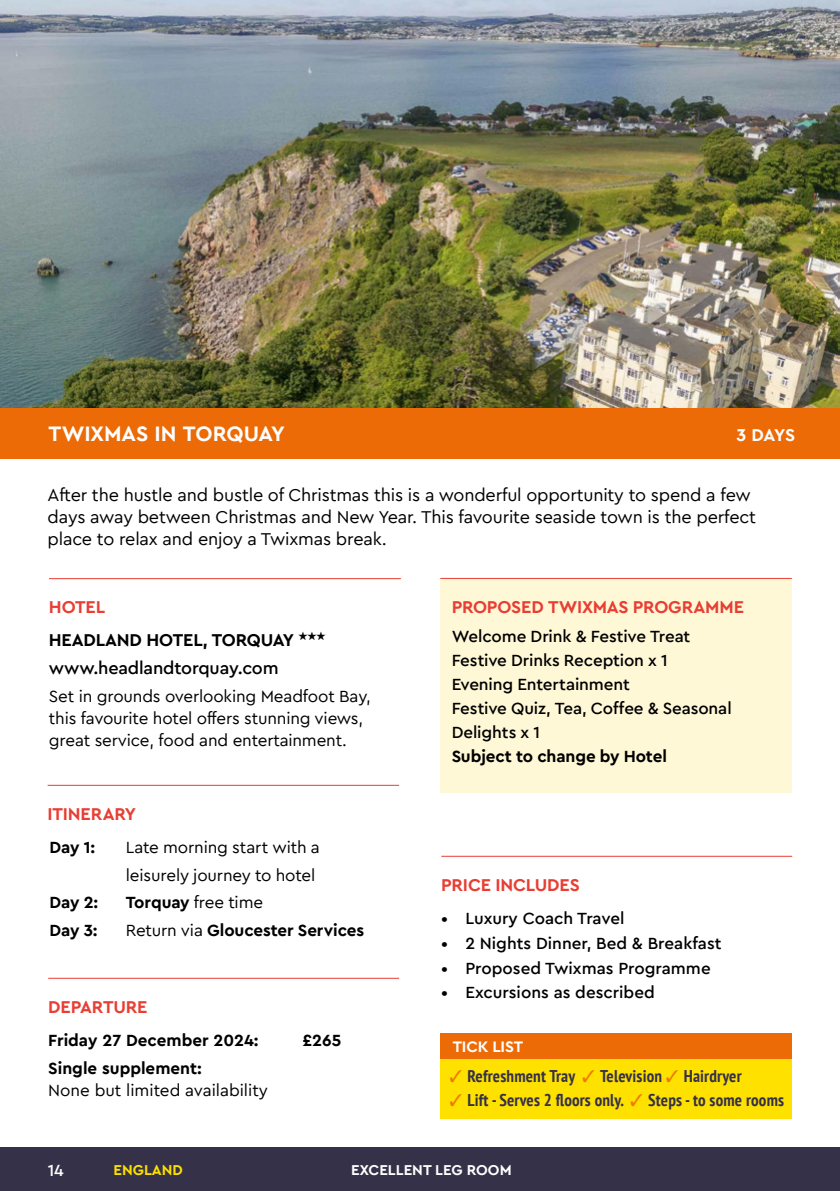
<style>
.page{position:relative;width:840px;height:1191px;background:#fff}
.page>*{position:absolute;margin:0;border:0;box-sizing:border-box;transform-origin:0 0}
.TOUR_destination{font:700 22px "Cera Pro Macmillan";letter-spacing:-.005em;color:#fff}
.TOUR_COPY{font:18px/22px "Cera Pro Macmillan";letter-spacing:-.01em;color:#000}
.ORANGE_HEADINGS{font:700 18px "Cera Pro Macmillan";letter-spacing:-.01em;color:#e83e33}
.Web_address_Hotel{font:700 18px "Cera Pro Macmillan";letter-spacing:-.01em;color:#000}
.Web_address_Hotel-2{font:500 18px "Cera Pro Macmillan";letter-spacing:-.01em;color:#000}
.TOUR_destination-2{font:700 18px "Cera Pro Macmillan";color:#fff}
.Hotel_copy{font:500 17px/24px "Cera Pro Macmillan";letter-spacing:-.005em;color:#000}
.Hotel_copy-2{font:17px/22px "Cera Pro Macmillan";letter-spacing:-.01em;color:#000}
.Tick_list_copy{font:700 condensed 17px "PT Sans";letter-spacing:.01em;color:#353148}
.ITINERARY_copy{font:17px "Cera Pro Macmillan";letter-spacing:-.01em;color:#000}
.DEPARTURE_COST_Copy{font:17px/22px "Cera Pro Macmillan";color:#000}
.ITINERARY_copy-2{font:700 17px "Cera Pro Macmillan";letter-spacing:-.005em;color:#000}
.DEPARTURE_COST_Copy-2{font:700 17px "Cera Pro Macmillan";color:#000}
.Hotel_copy-3{font:700 17px "Cera Pro Macmillan";letter-spacing:-.005em;color:#000}
.t1{font:500 17px "Cera Pro Macmillan";color:#fff}
.Tick_list_heading{font:700 16px "Cera Pro Macmillan";letter-spacing:-.01em;color:#fff}
.Bottom_line_Left{font:700 15px "Cera Pro Macmillan";color:#fff}
.Bottom_line_Left-2{font:700 15px "Cera Pro Macmillan";color:#ffe100}
.s1{font-weight:700}
.s2{font-weight:400}
.s3{color:#ef7900}
</style>
<div class="page">
<div style="left:0;top:1147px;width:839px;height:44px;background:#353148"></div>
<img style="left:0;top:0;width:839px;height:408px">
<div style="left:0;top:408px;width:839px;height:51px;background:#ed6b06"></div>
<hr style="left:49px;top:578px;width:351px;height:1px;background:#e83e33">
<hr style="left:48px;top:978px;width:351px;height:1px;background:#e83e33">
<hr style="left:48px;top:785px;width:351px;height:1px;background:#e83e33">
<hr style="left:441px;top:856px;width:350px;height:1px;background:#e83e33">
<div style="left:440px;top:1058px;width:351px;height:61px;background:#ffe100"></div>
<div style="left:440px;top:1033px;width:351px;height:25px;background:#ed6b06"></div>
<div style="left:440px;top:578px;width:351px;height:214px;background:#fff8d7"></div>
<hr style="left:440px;top:578px;width:351px;height:1px;background:#e83e33">
<p class="TOUR_destination" style="left:48px;top:416px;width:238px">TWIXMAS IN TORQUAY</p>
<p class="TOUR_destination-2" style="left:736px;top:421px;width:60px">3 DAYS</p>
<p class="TOUR_COPY" style="left:48px;top:482px;width:709px">After the hustle and bustle of Christmas this is a wonderful opportunity to spend a few days away between Christmas and New Year. This favourite seaside town is the perfect place to relax and enjoy a Twixmas break.</p>
<p class="ORANGE_HEADINGS" style="left:49px;top:592px;width:58px">HOTEL</p>
<p class="Web_address_Hotel" style="left:49px;top:626px;width:278px">HEADLAND HOTEL, TORQUAY ★★★</p>
<p class="Web_address_Hotel-2" style="left:49px;top:654px;width:231px">www.headlandtorquay.com</p>
<p class="Hotel_copy-2" style="left:49px;top:683px;width:323px">Set in grounds overlooking Meadfoot Bay, this favourite hotel offers stunning views, great service, food and entertainment.</p>
<p class="ORANGE_HEADINGS" style="left:48px;top:799px;width:90px">ITINERARY</p>
<p class="ITINERARY_copy-2" style="left:50px;top:834px;width:47px">Day 1:</p>
<p class="ITINERARY_copy" style="left:126px;top:834px;width:195px">Late morning start with a</p>
<p class="ITINERARY_copy" style="left:126px;top:862px;width:191px">leisurely journey to hotel</p>
<p class="ITINERARY_copy-2" style="left:50px;top:889px;width:50px">Day 2:</p>
<p class="ITINERARY_copy" style="left:126px;top:889px;width:139px"><span class="s1">Torquay</span> free time</p>
<p class="ITINERARY_copy-2" style="left:50px;top:917px;width:49px">Day 3:</p>
<p class="ITINERARY_copy-2" style="left:126px;top:917px;width:240px"><span class="s2">Return via</span> Gloucester Services</p>
<p class="ORANGE_HEADINGS" style="left:48px;top:992px;width:101px">DEPARTURE</p>
<p class="DEPARTURE_COST_Copy-2" style="left:48px;top:1026px;width:212px">Friday 27 December 2024:</p>
<p class="DEPARTURE_COST_Copy-2" style="left:302px;top:1026px;width:40px">£265</p>
<p class="DEPARTURE_COST_Copy" style="left:48px;top:1055px;width:221px"><span class="s1">Single supplement:<br></span>None but limited availability</p>
<p class="ORANGE_HEADINGS" style="left:451px;top:592px;width:294px">PROPOSED TWIXMAS PROGRAMME</p>
<p class="Hotel_copy" style="left:451px;top:623px;width:240px">Welcome Drink &amp; Festive Treat</p>
<p class="Hotel_copy" style="left:451px;top:647px;width:217px">Festive Drinks Reception x 1</p>
<p class="Hotel_copy" style="left:451px;top:671px;width:180px">Evening Entertainment</p>
<p class="Hotel_copy" style="left:451px;top:695px;width:281px">Festive Quiz, Tea, Coffee &amp; Seasonal<br>Delights x 1</p>
<p class="Hotel_copy-3" style="left:451px;top:743px;width:217px">Subject to change by Hotel</p>
<p class="ORANGE_HEADINGS" style="left:441px;top:870px;width:140px">PRICE INCLUDES</p>
<p class="Hotel_copy" style="left:441px;top:904px;width:184px">• Luxury Coach Travel</p>
<p class="Hotel_copy" style="left:441px;top:929px;width:281px">• 2 Nights Dinner, Bed &amp; Breakfast</p>
<p class="Hotel_copy" style="left:441px;top:954px;width:271px">• Proposed Twixmas Programme</p>
<p class="Hotel_copy" style="left:441px;top:979px;width:215px">• Excursions as described</p>
<p class="Tick_list_heading" style="left:452px;top:1033px;width:72px">TICK LIST</p>
<p class="Tick_list_copy" style="left:449px;top:1064px;width:293px"><span class="s3">✓</span> Refreshment Tray <span class="s3">✓</span> Television <span class="s3">✓</span> Hairdryer</p>
<p class="Tick_list_copy" style="left:449px;top:1088px;width:336px"><span class="s3">✓</span> Lift - Serves 2 floors only. <span class="s3">✓</span> Steps - to some rooms</p>
<p class="t1" style="left:48px;top:1157px;width:18px">14</p>
<p class="Bottom_line_Left-2" style="left:113px;top:1158px;width:71px">ENGLAND</p>
<p class="Bottom_line_Left" style="left:351px;top:1158px;width:162px">EXCELLENT LEG ROOM</p>
</div>
